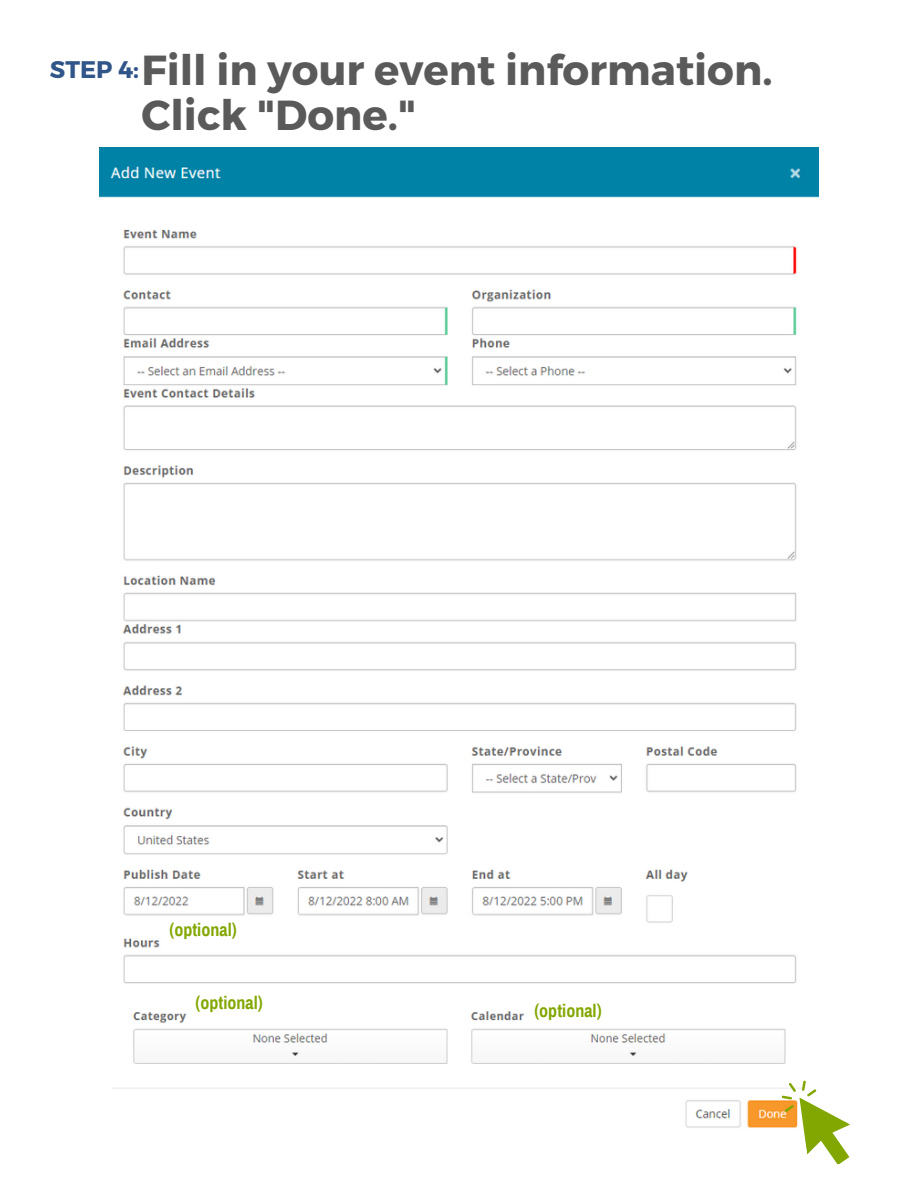
<style>
.page{position:relative;width:918px;height:1188px;background:#fff}
.page>*{position:absolute;margin:0;border:0;box-sizing:border-box;transform-origin:0 0}
.t1{font:700 42px/45px "Montserrat";color:#5b5a5a}
.t2{font:700 24px "Montserrat";color:#2f5589}
.t3{font:700 18px "Archivo Narrow";color:#82a700}
</style>
<div class="page">
<img style="left:100px;top:148px;width:718px;height:836px">
<img style="left:112px;top:1011px;width:674px;height:117px">
<svg style="left:781px;top:1080px;width:69px;height:85px"></svg>
<p class="t1" style="left:141px;top:45px;width:633px">Fill in your event information.<br>Click "Done."</p>
<p class="t2" style="left:50px;top:54px;width:91px">STEP 4:</p>
<p class="t3" style="left:169px;top:920px;width:69px">(optional)</p>
<p class="t3" style="left:196px;top:993px;width:69px">(optional)</p>
<p class="t3" style="left:534px;top:1001px;width:69px">(optional)</p>
</div>
